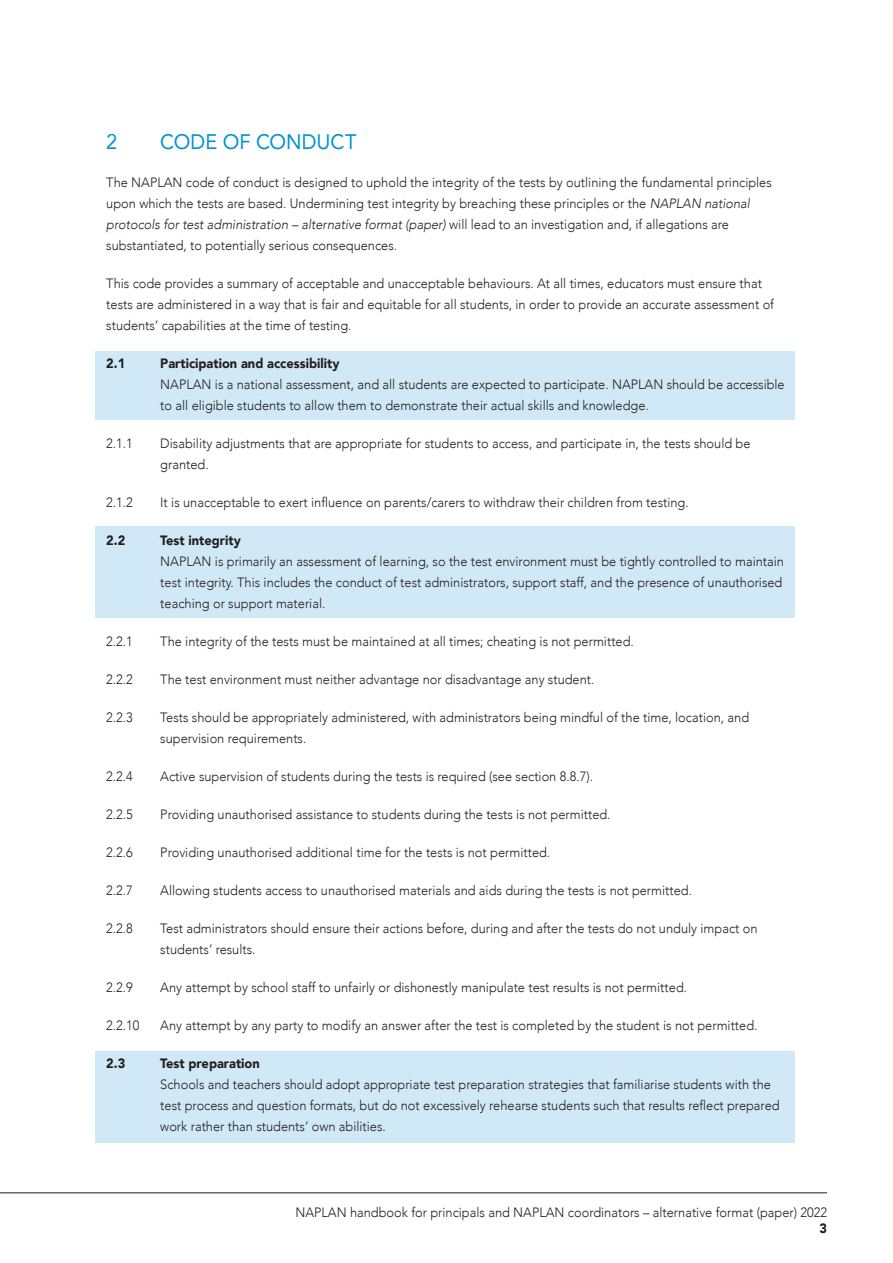
<style>
.page{position:relative;width:893px;height:1263px;background:#fff}
.page>*{position:absolute;margin:0;border:0;box-sizing:border-box;transform-origin:0 0}
.t1{font:21px "Avenir";color:#0093d0;scale:.95 1}
.t2{font:300 13.5px/21px "Avenir";color:#231f20;scale:.95 1}
.t3{font:900 13.5px "Avenir";color:#231f20;scale:.95 1}
.s1{font-style:italic}
</style>
<div class="page">
<hr style="left:0;top:1192px;width:827px;height:1px;background:#231f20">
<div style="left:96px;top:351px;width:699px;height:68px;background:#d1e8f6"></div>
<div style="left:96px;top:526px;width:699px;height:92px;background:#d1e8f6"></div>
<div style="left:96px;top:1051px;width:699px;height:91px;background:#d1e8f6"></div>
<h1 class="t1" style="left:106px;top:124px;width:13px">2</h1>
<h1 class="t1" style="left:160px;top:124px;width:208px">CODE OF CONDUCT</h1>
<p class="t2" style="left:106px;top:171px;width:702px">The NAPLAN code of conduct is designed to uphold the integrity of the tests by outlining the fundamental principles upon which the tests are based. Undermining test integrity by breaching these principles or the <span class="s1">NAPLAN national protocols for test administration – alternative format (paper)</span> will lead to an investigation and, if allegations are substantiated, to potentially serious consequences.</p>
<p class="t2" style="left:106px;top:272px;width:704px">This code provides a summary of acceptable and unacceptable behaviours. At all times, educators must ensure that tests are administered in a way that is fair and equitable for all students, in order to provide an accurate assessment of students’ capabilities at the time of testing.</p>
<p class="t3" style="left:106px;top:351px;width:21px">2.1</p>
<p class="t3" style="left:160px;top:351px;width:190px">Participation and accessibility</p>
<p class="t2" style="left:160px;top:373px;width:659px">NAPLAN is a national assessment, and all students are expected to participate. NAPLAN should be accessible to all eligible students to allow them to demonstrate their actual skills and knowledge.</p>
<p class="t2" style="left:106px;top:432px;width:30px">2.1.1</p>
<p class="t2" style="left:160px;top:432px;width:623px">Disability adjustments that are appropriate for students to access, and participate in, the tests should be granted.</p>
<p class="t2" style="left:106px;top:491px;width:30px">2.1.2</p>
<p class="t2" style="left:160px;top:491px;width:558px">It is unacceptable to exert influence on parents/carers to withdraw their children from testing.</p>
<p class="t3" style="left:106px;top:528px;width:21px">2.2</p>
<p class="t3" style="left:160px;top:528px;width:86px">Test integrity</p>
<p class="t2" style="left:160px;top:550px;width:658px">NAPLAN is primarily an assessment of learning, so the test environment must be tightly controlled to maintain test integrity. This includes the conduct of test administrators, support staff, and the presence of unauthorised teaching or support material.</p>
<p class="t2" style="left:106px;top:630px;width:30px">2.2.1</p>
<p class="t2" style="left:160px;top:630px;width:500px">The integrity of the tests must be maintained at all times; cheating is not permitted.</p>
<p class="t2" style="left:106px;top:668px;width:30px">2.2.2</p>
<p class="t2" style="left:160px;top:668px;width:459px">The test environment must neither advantage nor disadvantage any student.</p>
<p class="t2" style="left:106px;top:706px;width:30px">2.2.3</p>
<p class="t2" style="left:160px;top:706px;width:621px">Tests should be appropriately administered, with administrators being mindful of the time, location, and supervision requirements.</p>
<p class="t2" style="left:106px;top:766px;width:30px">2.2.4</p>
<p class="t2" style="left:160px;top:766px;width:457px">Active supervision of students during the tests is required (see section 8.8.7).</p>
<p class="t2" style="left:106px;top:804px;width:30px">2.2.5</p>
<p class="t2" style="left:160px;top:804px;width:475px">Providing unauthorised assistance to students during the tests is not permitted.</p>
<p class="t2" style="left:106px;top:842px;width:30px">2.2.6</p>
<p class="t2" style="left:160px;top:842px;width:412px">Providing unauthorised additional time for the tests is not permitted.</p>
<p class="t2" style="left:106px;top:880px;width:30px">2.2.7</p>
<p class="t2" style="left:160px;top:880px;width:561px">Allowing students access to unauthorised materials and aids during the tests is not permitted.</p>
<p class="t2" style="left:106px;top:918px;width:30px">2.2.8</p>
<p class="t2" style="left:160px;top:918px;width:630px">Test administrators should ensure their actions before, during and after the tests do not unduly impact on students’ results.</p>
<p class="t2" style="left:106px;top:977px;width:30px">2.2.9</p>
<p class="t2" style="left:160px;top:977px;width:556px">Any attempt by school staff to unfairly or dishonestly manipulate test results is not permitted.</p>
<p class="t2" style="left:106px;top:1015px;width:37px">2.2.10</p>
<p class="t2" style="left:160px;top:1015px;width:630px">Any attempt by any party to modify an answer after the test is completed by the student is not permitted.</p>
<p class="t3" style="left:106px;top:1051px;width:21px">2.3</p>
<p class="t3" style="left:160px;top:1051px;width:106px">Test preparation</p>
<p class="t2" style="left:160px;top:1074px;width:653px">Schools and teachers should adopt appropriate test preparation strategies that familiarise students with the test process and question formats, but do not excessively rehearse students such that results reflect prepared work rather than students’ own abilities.</p>
<p class="t2" style="left:295px;top:1202px;width:561px">NAPLAN handbook for principals and NAPLAN coordinators – alternative format (paper) 2022</p>
<p class="t3" style="left:819px;top:1217px;width:9px">3</p>
</div>
